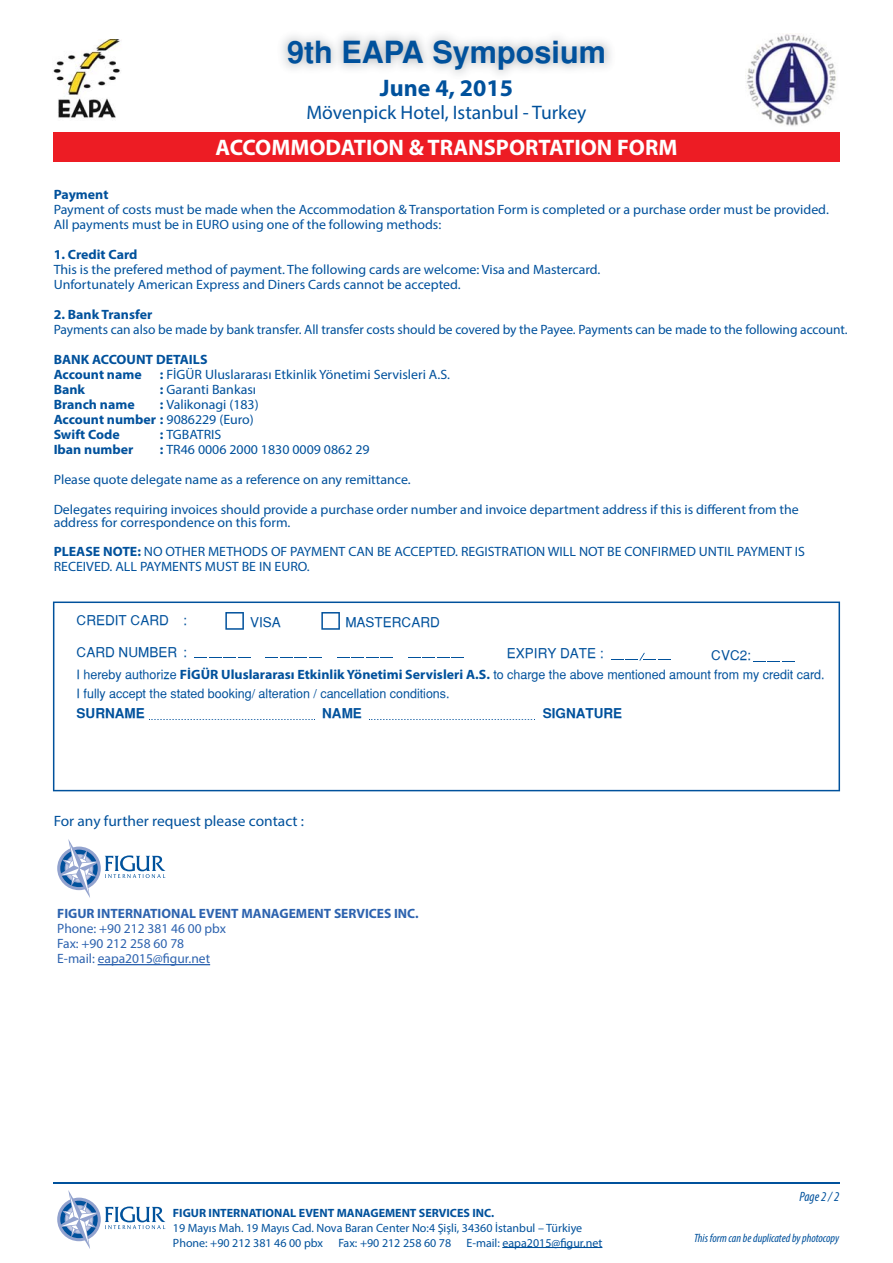
<style>
.page{position:relative;width:893px;height:1263px;background:#fff}
.page>*{position:absolute;margin:0;border:0;box-sizing:border-box;transform-origin:0 0}
.t1{font:700 30.6px "Helvetica Tr";color:#00519c}
.t2{font:700 24px "Myriad Pro";color:#00519c}
.t3{font:700 22.5px "Myriad Pro";color:#fff}
.t4{font:19.5px "Myriad Pro";color:#00519c}
.t5{font:15px "Myriad Pro";color:#00519c}
.t6{font:13.5px/15px "Myriad Pro";color:#00519c}
.t7{font:700 13.5px/15px "Myriad Pro";color:#00519c}
.t8{font:13.5px/15px "Myriad Pro";color:#2d63af}
.t9{font:13.5px "Helvetica Turk";color:#00519c}
.t10{font:700 13.5px "Myriad Pro";color:#2d63af}
.t11{font:13.5px "Helvetica Turk B";color:#00519c}
.t12{font:italic condensed 13.5px "Myriad Pro";color:#00519c}
.t13{font:12.75px/18.8px "Helvetica Turk";color:#00519c}
.t14{font:12px/15px "Myriad Pro";color:#00519c}
.t15{font:700 12px "Myriad Pro";color:#00519c}
.t16{font:italic condensed 12px "Myriad Pro";letter-spacing:-.005em;color:#00519c}
.s1{font-weight:700}
.s2{font-family:"Myriad Pro";font-weight:700;font-size:13.5px}
</style>
<div class="page">
<div style="left:53px;top:132px;width:787px;height:30px;background:#ed1c24"></div>
<hr style="left:53px;top:1182px;width:786px;height:2px;background:#00519c">
<img style="left:53px;top:40px;width:68px;height:78px">
<img style="left:746px;top:34px;width:90px;height:92px">
<svg style="left:502px;top:1247px;width:100px;height:1px"></svg>
<svg style="left:57px;top:1197px;width:44px;height:44px"></svg>
<svg style="left:60px;top:1190px;width:38px;height:59px"></svg>
<svg style="left:105px;top:1206px;width:60px;height:23px"></svg>
<svg style="left:98px;top:964px;width:112px;height:1px"></svg>
<svg style="left:57px;top:846px;width:44px;height:44px"></svg>
<svg style="left:60px;top:839px;width:38px;height:59px"></svg>
<svg style="left:105px;top:855px;width:60px;height:23px"></svg>
<svg style="left:53px;top:601px;width:787px;height:190px"></svg>
<svg style="left:754px;top:661px;width:40px;height:1px"></svg>
<svg style="left:225px;top:612px;width:19px;height:18px"></svg>
<svg style="left:321px;top:612px;width:19px;height:18px"></svg>
<svg style="left:195px;top:657px;width:55px;height:1px"></svg>
<svg style="left:611px;top:653px;width:59px;height:8px"></svg>
<svg style="left:266px;top:657px;width:55px;height:1px"></svg>
<svg style="left:337px;top:657px;width:56px;height:1px"></svg>
<svg style="left:408px;top:657px;width:56px;height:1px"></svg>
<svg style="left:149px;top:719px;width:166px;height:1px"></svg>
<svg style="left:369px;top:719px;width:166px;height:1px"></svg>
<h1 class="t1" style="left:287px;top:41px;width:320px">9th EAPA Symposium</h1>
<h2 class="t2" style="left:380px;top:79px;width:135px">June 4, 2015</h2>
<h3 class="t4" style="left:306px;top:105px;width:282px">Mövenpick Hotel, Istanbul - Turkey</h3>
<h3 class="t3" style="left:216px;top:139px;width:463px">ACCOMMODATION &amp; TRANSPORTATION FORM</h3>
<p class="t7" style="left:54px;top:187px;width:56px">Payment</p>
<p class="t6" style="left:54px;top:202px;width:777px">Payment of costs must be made when the Accommodation &amp; Transportation Form is completed or a purchase order must be provided.<br>All payments must be in EURO using one of the following methods:</p>
<p class="t7" style="left:54px;top:247px;width:85px">1. Credit Card</p>
<p class="t6" style="left:54px;top:262px;width:548px">This is the prefered method of payment. The following cards are welcome: Visa and Mastercard.<br>Unfortunately American Express and Diners Cards cannot be accepted.</p>
<p class="t7" style="left:54px;top:307px;width:100px">2. Bank Transfer</p>
<p class="t6" style="left:54px;top:322px;width:795px">Payments can also be made by bank transfer. All transfer costs should be covered by the Payee. Payments can be made to the following account.</p>
<p class="t7" style="left:54px;top:352px;width:155px">BANK ACCOUNT DETAILS<br>Account name</p>
<p class="t6" style="left:160px;top:367px;width:292px"><span class="s1">:</span> FİGÜR Uluslararası Etkinlik Yönetimi Servisleri A.S.</p>
<p class="t7" style="left:54px;top:382px;width:33px">Bank</p>
<p class="t6" style="left:160px;top:382px;width:98px"><span class="s1">:</span> Garanti Bankası</p>
<p class="t7" style="left:54px;top:397px;width:83px">Branch name</p>
<p class="t6" style="left:54px;top:397px;width:207px;text-indent:106px"><span class="s1">:</span> Valikonagi (183)<br><span class="s1">Account number :</span> 9086229 (Euro)<br><span class="s1">Swift Code</span></p>
<p class="t6" style="left:160px;top:427px;width:63px"><span class="s1">:</span> TGBATRIS</p>
<p class="t7" style="left:54px;top:442px;width:81px">Iban number</p>
<p class="t6" style="left:160px;top:442px;width:211px"><span class="s1">:</span> TR46 0006 2000 1830 0009 0862 29</p>
<p class="t6" style="left:54px;top:472px;width:359px">Please quote delegate name as a reference on any remittance.</p>
<p class="t6" style="left:54px;top:503px;width:747px;line-height:13.5px">Delegates requiring invoices should provide a purchase order number and invoice department address if this is different from the address for correspondence on this form.</p>
<p class="t6" style="left:54px;top:544px;width:753px"><span class="s1">PLEASE NOTE:</span> NO OTHER METHODS OF PAYMENT CAN BE ACCEPTED. REGISTRATION WILL NOT BE CONFIRMED UNTIL PAYMENT IS<br>RECEIVED. ALL PAYMENTS MUST BE IN EURO.</p>
<p class="t9" style="left:77px;top:612px;width:112px">CREDIT CARD :</p>
<p class="t9" style="left:77px;top:644px;width:112px">CARD NUMBER :</p>
<p class="t9" style="left:507px;top:645px;width:98px">EXPIRY DATE :</p>
<p class="t9" style="left:250px;top:614px;width:32px">VISA</p>
<p class="t9" style="left:345px;top:614px;width:96px">MASTERCARD</p>
<p class="t9" style="left:711px;top:647px;width:41px">CVC2:</p>
<p class="t13" style="left:77px;top:665px;width:749px">I hereby authorize <span class="s2">FİGÜR Uluslararası Etkinlik Yönetimi Servisleri A.S.</span> to charge the above mentioned amount from my credit card.<br>I fully accept the stated booking/ alteration / cancellation conditions.</p>
<p class="t11" style="left:77px;top:705px;width:70px">SURNAME</p>
<p class="t11" style="left:322px;top:705px;width:41px">NAME</p>
<p class="t11" style="left:543px;top:705px;width:81px">SIGNATURE</p>
<p class="t5" style="left:54px;top:815px;width:252px">For any further request please contact :</p>
<p class="t10" style="left:57px;top:909px;width:363px">FIGUR INTERNATIONAL EVENT MANAGEMENT SERVICES INC.</p>
<p class="t8" style="left:57px;top:922px;width:170px">Phone: +90 212 381 46 00 pbx<br>Fax: +90 212 258 60 78<br>E-mail: eapa2015@figur.net</p>
<p class="t15" style="left:173px;top:1208px;width:323px">FIGUR INTERNATIONAL EVENT MANAGEMENT SERVICES INC.</p>
<p class="t14" style="left:173px;top:1221px;width:411px">19 Mayıs Mah. 19 Mayıs Cad. Nova Baran Center No:4 Şişli, 34360 İstanbul – Türkiye<br>Phone: +90 212 381 46 00 pbx</p>
<p class="t14" style="left:338px;top:1236px;width:114px">Fax: +90 212 258 60 78</p>
<p class="t14" style="left:466px;top:1236px;width:137px">E-mail: eapa2015@figur.net</p>
<p class="t12" style="left:800px;top:1191px;width:41px">Page 2 / 2</p>
<p class="t16" style="left:694px;top:1233px;width:147px">This form can be duplicated by photocopy</p>
</div>
